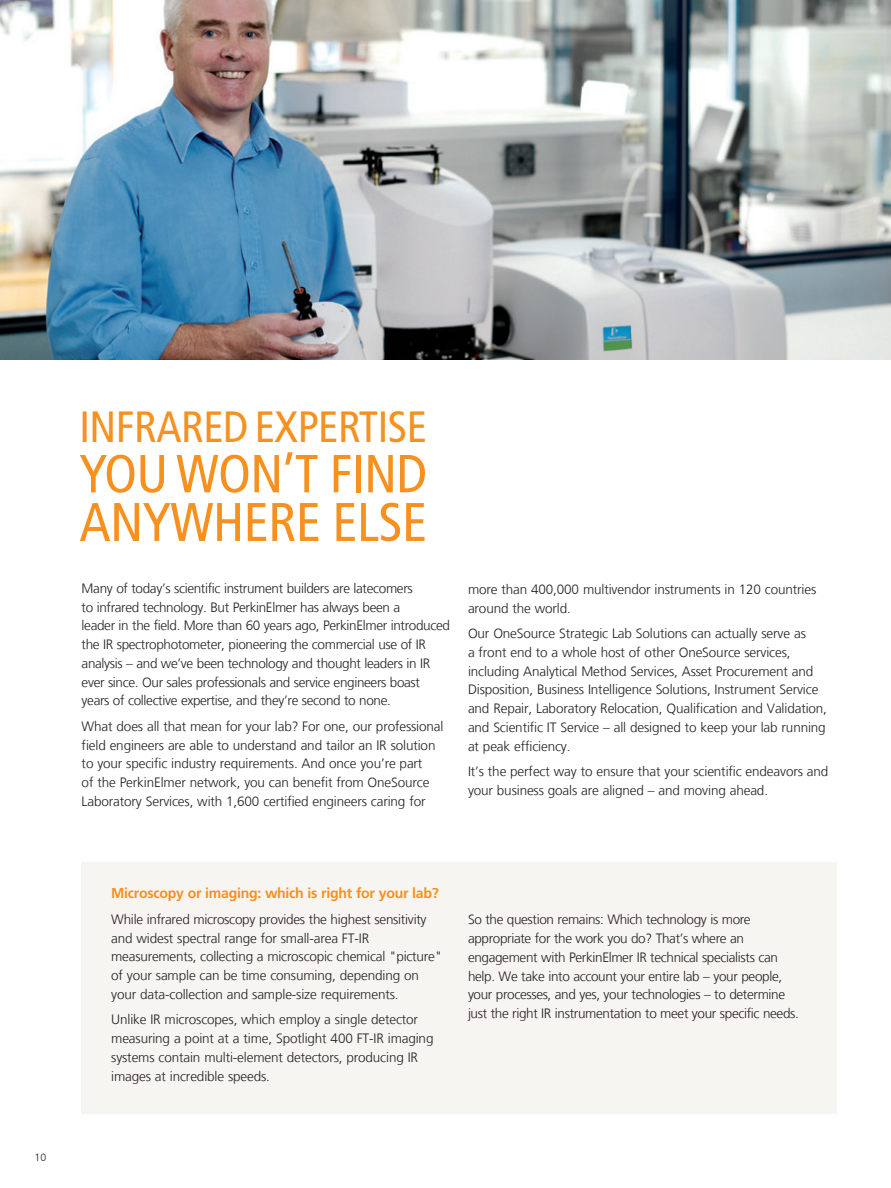
<style>
.page{position:relative;width:891px;height:1188px;background:#fff}
.page>*{position:absolute;margin:0;border:0;box-sizing:border-box;transform-origin:0 0}
.t1{font:condensed 54.3px "Frutiger LT Com";letter-spacing:-.01em;color:#f6901e}
.t2{font:condensed 53.4px "Frutiger LT Com";letter-spacing:-.01em;color:#f6901e}
.t3{font:condensed 43.8px "Frutiger LT Com";letter-spacing:-.01em;color:#f6901e}
.t4{font:700 14.25px "Frutiger LT Com";letter-spacing:-.02em;color:#f6901e}
.t5{font:300 13.5px/18.8px "Frutiger LT Com";letter-spacing:-.01em;color:#231f20}
.t6{font:300 10.5px "Frutiger LT Com";color:#231f20}
</style>
<div class="page">
<img style="left:0;top:0;width:891px;height:360px">
<div style="left:81px;top:863px;width:756px;height:251px;background:#f7f5f1"></div>
<p class="t6" style="left:35px;top:1153px;width:13px">10</p>
<h3 class="t3" style="left:79px;top:409px;width:349px">INFRARED EXPERTISE</h3>
<h2 class="t2" style="left:79px;top:452px;width:349px">YOU WON’T FIND</h2>
<h1 class="t1" style="left:79px;top:500px;width:349px">ANYWHERE ELSE</h1>
<p class="t5" style="left:82px;top:580px;width:370px">Many of today’s scientific instrument builders are latecomers<br>to infrared technology. But PerkinElmer has always been a<br>leader in the field. More than 60 years ago, PerkinElmer introduced the IR spectrophotometer, pioneering the commercial use of IR analysis – and we’ve been technology and thought leaders in IR ever since. Our sales professionals and service engineers boast years of collective expertise, and they’re second to none.</p>
<p class="t5" style="left:82px;top:718px;width:363px">What does all that mean for your lab? For one, our professional field engineers are able to understand and tailor an IR solution to your specific industry requirements. And once you’re part<br>of the PerkinElmer network, you can benefit from OneSource Laboratory Services, with 1,600 certified engineers caring for</p>
<p class="t5" style="left:468px;top:581px;width:350px">more than 400,000 multivendor instruments in 120 countries around the world.</p>
<p class="t5" style="left:468px;top:625px;width:361px">Our OneSource Strategic Lab Solutions can actually serve as<br>a front end to a whole host of other OneSource services, including Analytical Method Services, Asset Procurement and Disposition, Business Intelligence Solutions, Instrument Service and Repair, Laboratory Relocation, Qualification and Validation, and Scientific IT Service – all designed to keep your lab running at peak efficiency.</p>
<p class="t5" style="left:468px;top:763px;width:362px">It’s the perfect way to ensure that your scientific endeavors and your business goals are aligned – and moving ahead.</p>
<p class="t4" style="left:111px;top:888px;width:329px">Microscopy or imaging: which is right for your lab?</p>
<p class="t5" style="left:111px;top:911px;width:333px">While infrared microscopy provides the highest sensitivity and widest spectral range for small-area FT-IR measurements, collecting a microscopic chemical "picture" of your sample can be time consuming, depending on your data-collection and sample-size requirements.</p>
<p class="t5" style="left:111px;top:1011px;width:324px">Unlike IR microscopes, which employ a single detector measuring a point at a time, Spotlight 400 FT-IR imaging systems contain multi-element detectors, producing IR images at incredible speeds.</p>
<p class="t5" style="left:468px;top:911px;width:332px">So the question remains: Which technology is more appropriate for the work you do? That’s where an engagement with PerkinElmer IR technical specialists can help. We take into account your entire lab – your people, your processes, and yes, your technologies – to determine just the right IR instrumentation to meet your specific needs.</p>
</div>
